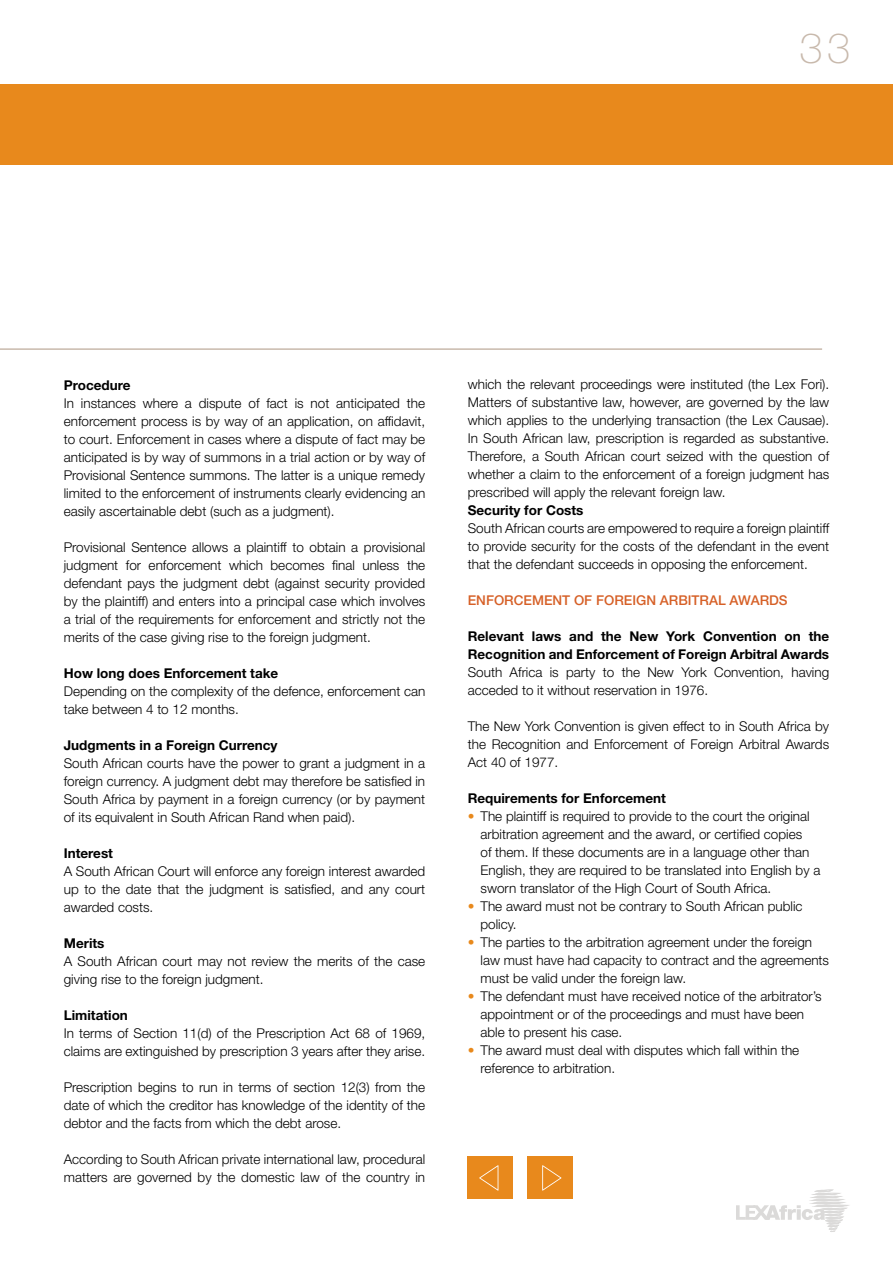
<style>
.page{position:relative;width:893px;height:1263px;background:#fff}
.page>*{position:absolute;margin:0;border:0;box-sizing:border-box;transform-origin:0 0}
.t1{font:100 42px "Helvetica Neue LT Std";color:#c8b9ac}
.t2{font:300 13.5px/18px "Helvetica Neue LT Std";color:#000}
.t3{font:700 13.5px/18px "Helvetica Neue LT Std";color:#000}
.t4{font:500 13.5px "Helvetica Neue LT Std";color:#d66027}
.s1{color:#e8891c}
</style>
<div class="page">
<svg style="left:736px;top:1189px;width:113px;height:43px"></svg>
<hr style="left:0;top:348px;width:822px;height:2px;background:#c8b9ac">
<div style="left:0;top:84px;width:893px;height:81px;background:#e8891c"></div>
<div style="left:468px;top:1157px;width:45px;height:42px;background:#e8891c"></div>
<svg style="left:479px;top:1165px;width:19px;height:26px"></svg>
<div style="left:528px;top:1157px;width:45px;height:42px;background:#e8891c"></div>
<svg style="left:542px;top:1165px;width:19px;height:26px"></svg>
<h1 class="t1" style="left:799px;top:24px;width:52px">33</h1>
<p class="t3" style="left:64px;top:375px;width:68px">Procedure</p>
<p class="t2" style="left:64px;top:393px;width:363px;text-align:justify">In instances where a dispute of fact is not anticipated the enforcement process is by way of an application, on affidavit, to court. Enforcement in cases where a dispute of fact may be anticipated is by way of summons in a trial action or by way of Provisional Sentence summons. The latter is a unique remedy limited to the enforcement of instruments clearly evidencing an easily ascertainable debt (such as a judgment).</p>
<p class="t2" style="left:64px;top:537px;width:363px;text-align:justify">Provisional Sentence allows a plaintiff to obtain a provisional judgment for enforcement which becomes final unless the defendant pays the judgment debt (against security provided by the plaintiff) and enters into a principal case which involves a trial of the requirements for enforcement and strictly not the merits of the case giving rise to the foreign judgment.</p>
<p class="t3" style="left:64px;top:663px;width:216px">How long does Enforcement take</p>
<p class="t2" style="left:64px;top:681px;width:363px">Depending on the complexity of the defence, enforcement can take between 4 to 12 months.</p>
<p class="t3" style="left:64px;top:735px;width:215px">Judgments in a Foreign Currency</p>
<p class="t2" style="left:64px;top:753px;width:363px;text-align:justify">South African courts have the power to grant a judgment in a foreign currency. A judgment debt may therefore be satisfied in South Africa by payment in a foreign currency (or by payment of its equivalent in South African Rand when paid).</p>
<p class="t3" style="left:64px;top:843px;width:51px">Interest</p>
<p class="t2" style="left:64px;top:861px;width:363px;text-align:justify">A South African Court will enforce any foreign interest awarded up to the date that the judgment is satisfied, and any court awarded costs.</p>
<p class="t3" style="left:64px;top:933px;width:42px">Merits</p>
<p class="t2" style="left:64px;top:951px;width:363px">A South African court may not review the merits of the case giving rise to the foreign judgment.</p>
<p class="t3" style="left:64px;top:1005px;width:66px">Limitation</p>
<p class="t2" style="left:64px;top:1023px;width:363px">In terms of Section 11(d) of the Prescription Act 68 of 1969, claims are extinguished by prescription 3 years after they arise.</p>
<p class="t2" style="left:64px;top:1077px;width:363px;text-align:justify">Prescription begins to run in terms of section 12(3) from the date of which the creditor has knowledge of the identity of the debtor and the facts from which the debt arose.</p>
<p class="t2" style="left:64px;top:1149px;width:363px">According to South African private international law, procedural matters are governed by the domestic law of the country in</p>
<p class="t2" style="left:468px;top:375px;width:363px;text-align:justify">which the relevant proceedings were instituted (the Lex Fori).<br>Matters of substantive law, however, are governed by the law which applies to the underlying transaction (the Lex Causae).<br>In South African law, prescription is regarded as substantive.<br>Therefore, a South African court seized with the question of whether a claim to the enforcement of a foreign judgment has prescribed will apply the relevant foreign law.</p>
<p class="t3" style="left:468px;top:501px;width:117px">Security for Costs</p>
<p class="t2" style="left:468px;top:519px;width:363px;text-align:justify">South African courts are empowered to require a foreign plaintiff to provide security for the costs of the defendant in the event that the defendant succeeds in opposing the enforcement.</p>
<p class="t4" style="left:468px;top:592px;width:321px">ENFORCEMENT OF FOREIGN ARBITRAL AWARDS</p>
<p class="t3" style="left:468px;top:627px;width:363px">Relevant laws and the New York Convention on the<br>Recognition and Enforcement of Foreign Arbitral Awards</p>
<p class="t2" style="left:468px;top:663px;width:363px">South Africa is party to the New York Convention, having acceded to it without reservation in 1976.</p>
<p class="t2" style="left:468px;top:717px;width:363px;text-align:justify">The New York Convention is given effect to in South Africa by the Recognition and Enforcement of Foreign Arbitral Awards Act 40 of 1977.</p>
<p class="t3" style="left:468px;top:789px;width:200px">Requirements for Enforcement</p>
<p class="t2" style="left:480px;top:807px;width:341px;text-indent:-13px"><span class="s1">•</span> The plaintiff is required to provide to the court the original arbitration agreement and the award, or certified copies<br>of them. If these documents are in a language other than English, they are required to be translated into English by a sworn translator of the High Court of South Africa.</p>
<p class="t2" style="left:480px;top:897px;width:324px;text-indent:-13px"><span class="s1">•</span> The award must not be contrary to South African public policy.</p>
<p class="t2" style="left:480px;top:933px;width:350px;text-indent:-13px"><span class="s1">•</span> The parties to the arbitration agreement under the foreign law must have had capacity to contract and the agreements must be valid under the foreign law.</p>
<p class="t2" style="left:480px;top:987px;width:343px;text-indent:-13px"><span class="s1">•</span> The defendant must have received notice of the arbitrator’s appointment or of the proceedings and must have been able to present his case.</p>
<p class="t2" style="left:480px;top:1041px;width:320px;text-indent:-13px"><span class="s1">•</span> The award must deal with disputes which fall within the reference to arbitration.</p>
</div>
